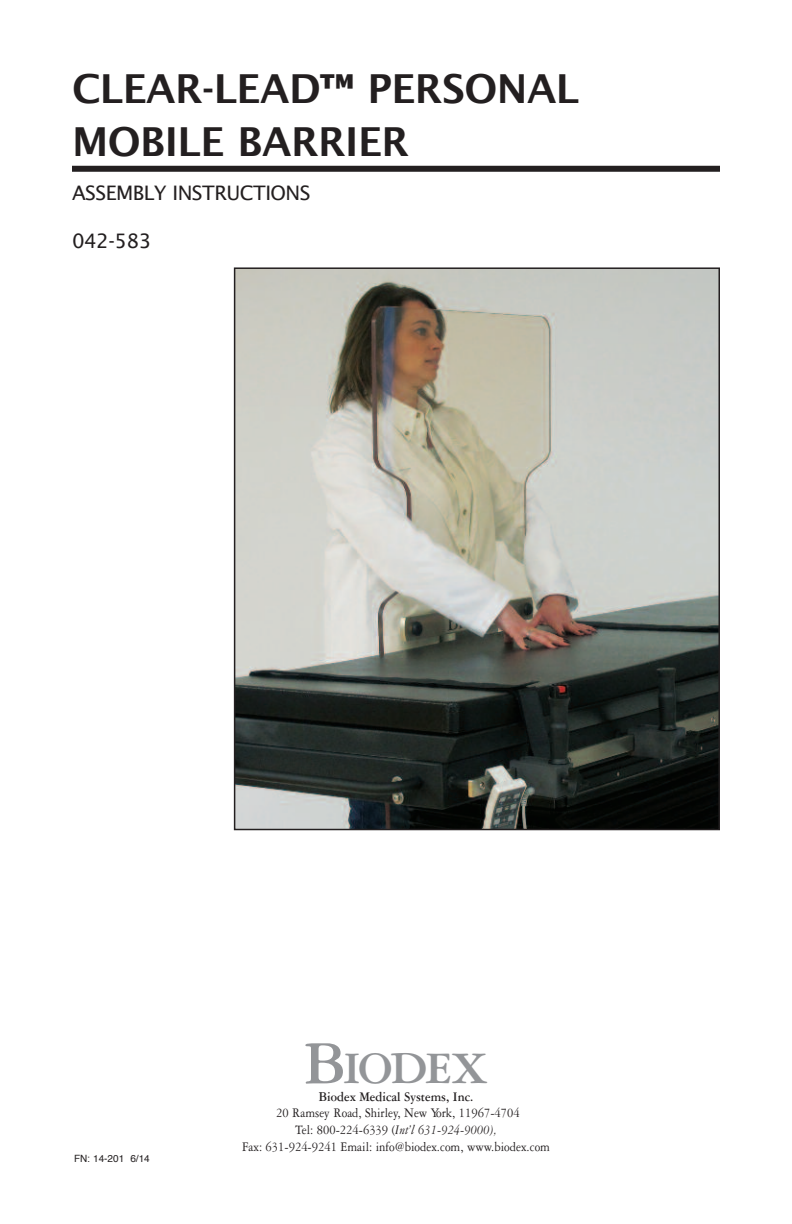
<style>
.page{position:relative;width:792px;height:1224px;background:#fff}
.page>*{position:absolute;margin:0;border:0;box-sizing:border-box;transform-origin:0 0}
.t1{font:700 64px "Garamond Three";color:#939598}
.t2{font:700 48px "Garamond Three";letter-spacing:-.05em;color:#939598}
.t3{font:600 40px/52.6px "Lucida Sans";letter-spacing:-.015em;color:#231f20}
.t4{font:20px "Lucida Sans";letter-spacing:-.025em;color:#231f20}
.t5{font:14px/16.8px "Garamond Three";color:#231f20;text-align:center;scale:.9 1}
.t6{font:700 14px "Garamond Three";color:#231f20;scale:.9 1}
.t7{font:10px "Helvetica";color:#231f20}
.s1{font-style:italic}
</style>
<div class="page">
<div style="left:72px;top:166px;width:648px;height:6px;background:#231f20"></div>
<img style="left:237px;top:270px;width:480px;height:557px">
<div style="left:234px;top:267px;width:486px;height:563px;border:2px solid #231f20"></div>
<h3 class="t3" style="left:72px;top:61px;width:509px">CLEAR-LEAD™ PERSONAL<br>MOBILE BARRIER</h3>
<h3 class="t4" style="left:72px;top:180px;width:240px">ASSEMBLY INSTRUCTIONS</h3>
<h3 class="t4" style="left:72px;top:228px;width:81px">042-583</h3>
<p class="t7" style="left:74px;top:1155px;width:77px">FN: 14-201 6/14</p>
<h1 class="t1" style="left:304px;top:1042px;width:44px">B</h1>
<p class="t6" style="left:319px;top:1092px;width:173px">Biodex Medical Systems, Inc.</p>
<h2 class="t2" style="left:343px;top:1052px;width:147px">IODEX</h2>
<p class="t5" style="left:242px;top:1106px;width:344px">20 Ramsey Road, Shirley, New York, 11967-4704<br>Tel: 800-224-6339 (<span class="s1">Int’l 631-924-9000),<br></span>Fax: 631-924-9241 Email: info@biodex.com, www.biodex.com</p>
</div>
